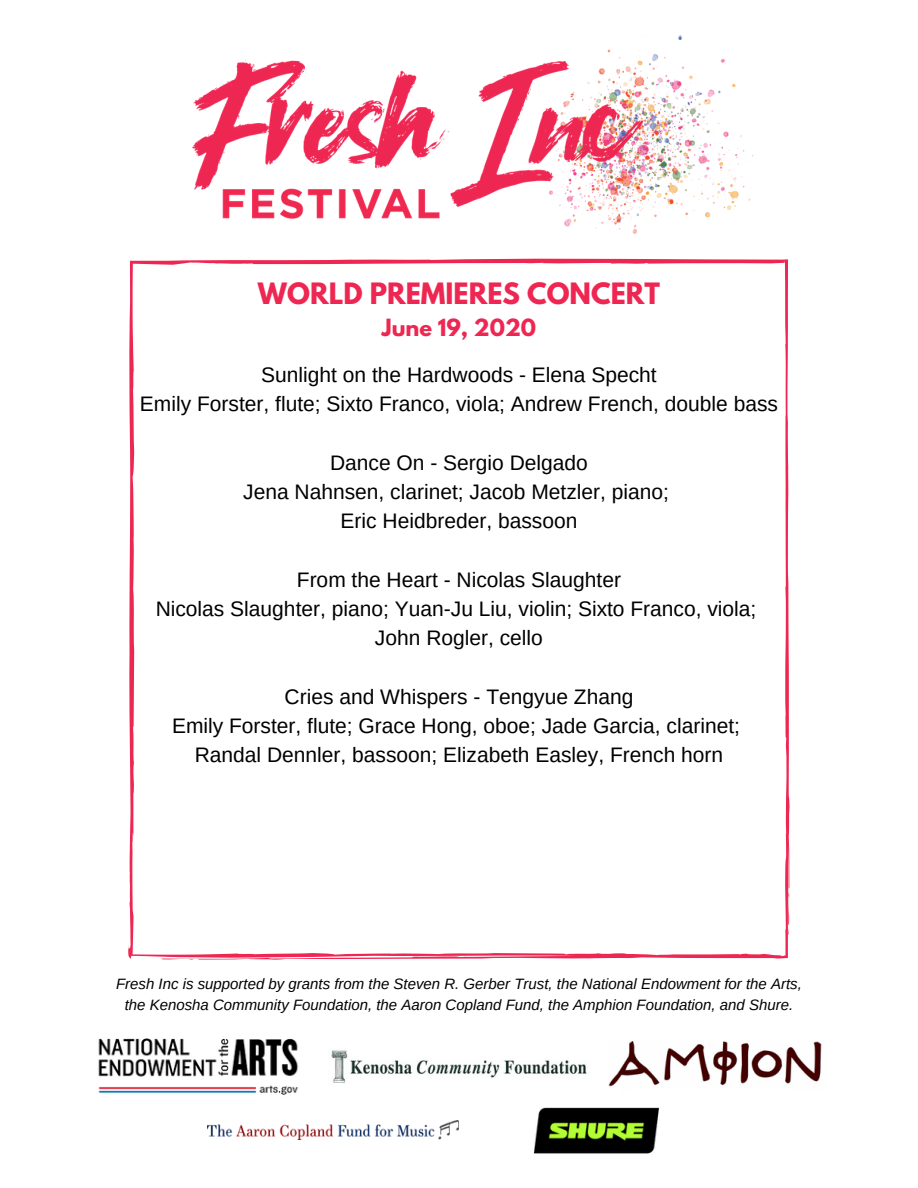
<style>
.page{position:relative;width:918px;height:1188px;background:#fff}
.page>*{position:absolute;margin:0;border:0;box-sizing:border-box;transform-origin:0 0}
.t1{font:700 26.1px "League Spartan";color:#ee2652}
.t2{font:21px/29.2px "Arimo";color:#000;text-align:center}
.t3{font:700 21px "League Spartan";color:#ee2652}
.t4{font:italic 15px/20.2px "Arimo";color:#000;text-align:center}
</style>
<div class="page">
<img style="left:192px;top:35px;width:562px;height:199px">
<svg style="left:128px;top:258px;width:662px;height:702px"></svg>
<img style="left:98px;top:1038px;width:200px;height:57px">
<img style="left:331px;top:1050px;width:256px;height:33px">
<img style="left:609px;top:1042px;width:213px;height:45px">
<img style="left:208px;top:1121px;width:251px;height:19px">
<img style="left:533px;top:1107px;width:127px;height:47px">
<p class="t1" style="left:258px;top:281px;width:404px">WORLD PREMIERES CONCERT</p>
<p class="t3" style="left:382px;top:317px;width:156px">June 19, 2020</p>
<p class="t2" style="left:140px;top:360px;width:640px">Sunlight on the Hardwoods - Elena Specht<br>Emily Forster, flute; Sixto Franco, viola; Andrew French, double bass</p>
<p class="t2" style="left:243px;top:448px;width:427px">Dance On - Sergio Delgado<br>Jena Nahnsen, clarinet; Jacob Metzler, piano;<br>Eric Heidbreder, bassoon</p>
<p class="t2" style="left:156px;top:565px;width:602px">From the Heart - Nicolas Slaughter<br>Nicolas Slaughter, piano; Yuan-Ju Liu, violin; Sixto Franco, viola;<br>John Rogler, cello</p>
<p class="t2" style="left:172px;top:682px;width:570px">Cries and Whispers - Tengyue Zhang<br>Emily Forster, flute; Grace Hong, oboe; Jade Garcia, clarinet;<br>Randal Dennler, bassoon; Elizabeth Easley, French horn</p>
<p class="t4" style="left:116px;top:974px;width:687px">Fresh Inc is supported by grants from the Steven R. Gerber Trust, the National Endowment for the Arts, the Kenosha Community Foundation, the Aaron Copland Fund, the Amphion Foundation, and Shure.</p>
</div>
